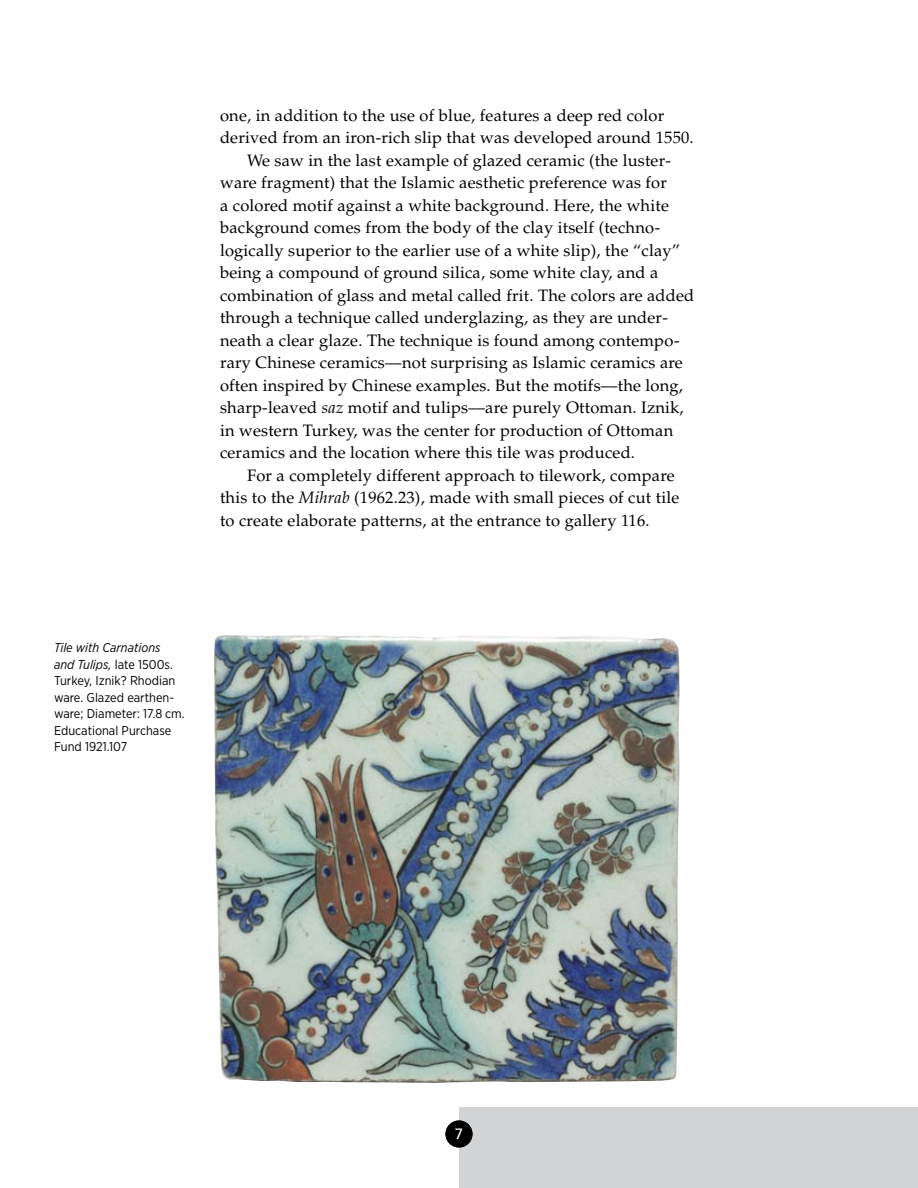
<style>
.page{position:relative;width:918px;height:1188px;background:#fff}
.page>*{position:absolute;margin:0;border:0;box-sizing:border-box;transform-origin:0 0}
.t1{font:16.5px "Palatino";letter-spacing:.01em;color:#000}
.t2{font:15px "Frutiger";color:#fff}
.t3{font:12.75px/16.5px "Gotham Narrow";color:#000}
.s1{font-style:italic}
</style>
<div class="page">
<div style="left:459px;top:1107px;width:459px;height:81px;background:#d1d3d4"></div>
<div style="left:446px;top:1120px;width:26px;height:28px;background:#000;border-radius:50%"></div>
<img style="left:214px;top:635px;width:466px;height:448px">
<p class="t1" style="left:220px;top:105px;width:446px">one, in addition to the use of blue, features a deep red color</p>
<p class="t1" style="left:220px;top:128px;width:475px">derived from an iron-rich slip that was developed around 1550.</p>
<p class="t1" style="left:247px;top:150px;width:426px">We saw in the last example of glazed ceramic (the luster-</p>
<p class="t1" style="left:220px;top:173px;width:449px">ware fragment) that the Islamic aesthetic preference was for</p>
<p class="t1" style="left:220px;top:195px;width:450px">a colored motif against a white background. Here, the white</p>
<p class="t1" style="left:220px;top:218px;width:442px">background comes from the body of the clay itself (techno-</p>
<p class="t1" style="left:220px;top:240px;width:462px">logically superior to the earlier use of a white slip), the “clay”</p>
<p class="t1" style="left:220px;top:263px;width:440px">being a compound of ground silica, some white clay, and a</p>
<p class="t1" style="left:220px;top:285px;width:476px">combination of glass and metal called frit. The colors are added</p>
<p class="t1" style="left:220px;top:308px;width:449px">through a technique called underglazing, as they are under-</p>
<p class="t1" style="left:220px;top:330px;width:461px">neath a clear glaze. The technique is found among contempo-</p>
<p class="t1" style="left:220px;top:353px;width:464px">rary Chinese ceramics––not surprising as Islamic ceramics are</p>
<p class="t1" style="left:220px;top:375px;width:465px">often inspired by Chinese examples. But the motifs––the long,</p>
<p class="t1" style="left:220px;top:398px;width:465px">sharp-leaved <span class="s1">saz</span> motif and tulips––are purely Ottoman. Iznik,</p>
<p class="t1" style="left:220px;top:420px;width:455px">in western Turkey, was the center for production of Ottoman</p>
<p class="t1" style="left:220px;top:443px;width:417px">ceramics and the location where this tile was produced.</p>
<p class="t1" style="left:247px;top:465px;width:429px">For a completely different approach to tilework, compare</p>
<p class="t1" style="left:220px;top:488px;width:461px">this to the <span class="s1">Mihrab</span> (1962.23), made with small pieces of cut tile</p>
<p class="t1" style="left:220px;top:510px;width:431px">to create elaborate patterns, at the entrance to gallery 116.</p>
<p class="t3" style="left:54px;top:639px;width:132px"><span class="s1">Tile with Carnations<br>and Tulips,</span> late 1500s.<br>Turkey, Iznik? Rhodian ware. Glazed earthen&shy;ware; Diameter: 17.8 cm.<br>Educational Purchase<br>Fund 1921.107</p>
<p class="t2" style="left:455px;top:1125px;width:10px">7</p>
</div>
